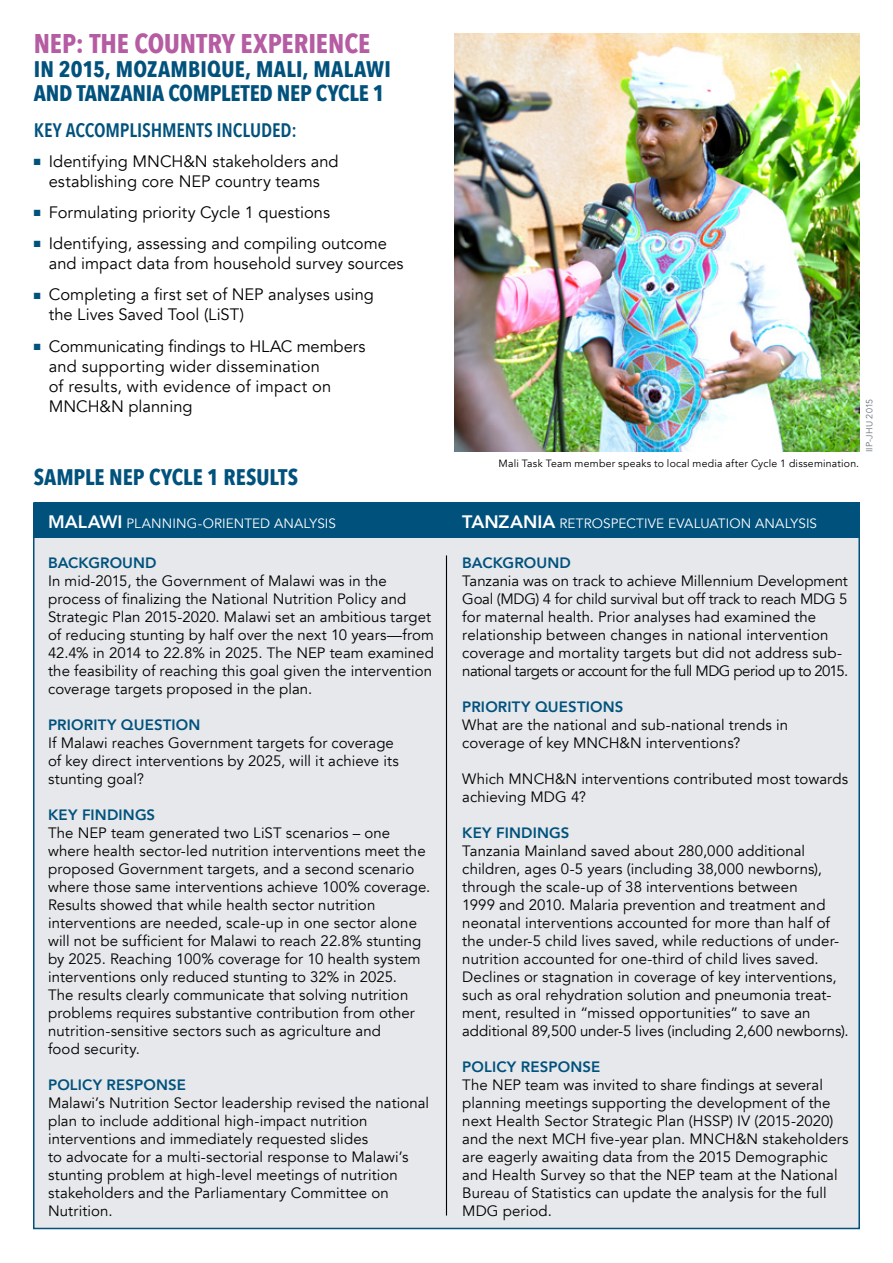
<style>
.page{position:relative;width:893px;height:1263px;background:#fff}
.page>*{position:absolute;margin:0;border:0;box-sizing:border-box;transform-origin:0 0}
.t1{font:700 27px "Avenir Next Condensed";color:#b55ca3}
.t2{font:700 22.5px/24px "Avenir Next Condensed";color:#00527d}
.t3{font:600 19.5px "Avenir Next Condensed";letter-spacing:-.005em;color:#00527d}
.t4{font:16.5px/20.2px "Avenir";color:#000}
.t5{font:15px/18px "Avenir";letter-spacing:.005em;color:#000}
.t6{font:800 15px "Avenir";letter-spacing:.01em;color:#00527d}
.t7{font:13.5px "Avenir";letter-spacing:.005em;color:#fff}
.t8{font:10.5px "Avenir";letter-spacing:.02em;color:#000}
.t9{font:9px "Avenir";letter-spacing:.02em;color:#67717e}
.s1{color:#00527d}
.s2{font-weight:800;font-size:18px}
</style>
<div class="page">
<div style="left:33px;top:502px;width:827px;height:728px;background:#e7e8eb"></div>
<hr style="left:446px;top:555px;width:1px;height:660px;background:#000">
<div style="left:34px;top:502px;width:825px;height:36px;background:#00527d"></div>
<img style="left:454px;top:34px;width:405px;height:418px">
<h1 class="t1" style="left:34px;top:26px;width:338px">NEP: THE COUNTRY EXPERIENCE</h1>
<h2 class="t2" style="left:34px;top:56px;width:359px">IN 2015, MOZAMBIQUE, MALI, MALAWI<br>AND TANZANIA COMPLETED NEP CYCLE 1</h2>
<h3 class="t3" style="left:34px;top:113px;width:265px">KEY ACCOMPLISHMENTS INCLUDED:</h3>
<p class="t4" style="left:34px;top:151px;width:306px;text-align:center"><span class="s1">■</span> Identifying MNCH&amp;N stakeholders and establishing core NEP country teams</p>
<p class="t4" style="left:34px;top:202px;width:298px"><span class="s1">■</span> Formulating priority Cycle 1 questions</p>
<p class="t4" style="left:49px;top:233px;width:356px;text-indent:-15px"><span class="s1">■</span> Identifying, assessing and compiling outcome and impact data from household survey sources</p>
<p class="t4" style="left:49px;top:285px;width:327px;text-indent:-15px"><span class="s1">■</span> Completing a first set of NEP analyses using the Lives Saved Tool (LiST)</p>
<p class="t4" style="left:49px;top:336px;width:318px;text-indent:-15px"><span class="s1">■</span> Communicating findings to HLAC members and supporting wider dissemination<br>of results, with evidence of impact on MNCH&amp;N planning</p>
<h2 class="t2" style="left:34px;top:465px;width:266px">SAMPLE NEP CYCLE 1 RESULTS</h2>
<p class="t7" style="left:48px;top:515px;width:289px"><span class="s2">MALAWI</span> PLANNING-ORIENTED ANALYSIS</p>
<p class="t6" style="left:48px;top:551px;width:110px">BACKGROUND</p>
<p class="t5" style="left:48px;top:572px;width:387px">In mid-2015, the Government of Malawi was in the process of finalizing the National Nutrition Policy and Strategic Plan 2015-2020. Malawi set an ambitious target of reducing stunting by half over the next 10 years—from 42.4% in 2014 to 22.8% in 2025. The NEP team examined the feasibility of reaching this goal given the intervention coverage targets proposed in the plan.</p>
<p class="t6" style="left:48px;top:713px;width:154px">PRIORITY QUESTION</p>
<p class="t5" style="left:48px;top:734px;width:352px">If Malawi reaches Government targets for coverage of key direct interventions by 2025, will it achieve its stunting goal?</p>
<p class="t6" style="left:48px;top:803px;width:109px">KEY FINDINGS</p>
<p class="t5" style="left:48px;top:824px;width:384px">The NEP team generated two LiST scenarios – one where health sector-led nutrition interventions meet the proposed Government targets, and a second scenario where those same interventions achieve 100% coverage.<br>Results showed that while health sector nutrition interventions are needed, scale-up in one sector alone will not be sufficient for Malawi to reach 22.8% stunting by 2025. Reaching 100% coverage for 10 health system interventions only reduced stunting to 32% in 2025.<br>The results clearly communicate that solving nutrition problems requires substantive contribution from other nutrition-sensitive sectors such as agriculture and<br>food security.</p>
<p class="t6" style="left:48px;top:1073px;width:139px">POLICY RESPONSE</p>
<p class="t5" style="left:48px;top:1094px;width:383px">Malawi’s Nutrition Sector leadership revised the national plan to include additional high-impact nutrition interventions and immediately requested slides<br>to advocate for a multi-sectorial response to Malawi’s stunting problem at high-level meetings of nutrition stakeholders and the Parliamentary Committee on Nutrition.</p>
<p class="t9" style="left:864px;top:452px;width:55px;rotate:-90deg">IIP-JHU 2015</p>
<p class="t8" style="left:499px;top:457px;width:362px">Mali Task Team member speaks to local media after Cycle 1 dissemination.</p>
<p class="t7" style="left:462px;top:515px;width:356px"><span class="s2">TANZANIA</span> RETROSPECTIVE EVALUATION ANALYSIS</p>
<p class="t6" style="left:462px;top:551px;width:110px">BACKGROUND</p>
<p class="t5" style="left:462px;top:572px;width:387px">Tanzania was on track to achieve Millennium Development Goal (MDG) 4 for child survival but off track to reach MDG 5 for maternal health. Prior analyses had examined the relationship between changes in national intervention coverage and mortality targets but did not address sub&shy;national targets or account for the full MDG period up to 2015.</p>
<p class="t6" style="left:462px;top:695px;width:163px">PRIORITY QUESTIONS</p>
<p class="t5" style="left:462px;top:716px;width:327px">What are the national and sub-national trends in coverage of key MNCH&amp;N interventions?</p>
<p class="t5" style="left:462px;top:770px;width:387px">Which MNCH&amp;N interventions contributed most towards achieving MDG 4?</p>
<p class="t6" style="left:462px;top:821px;width:109px">KEY FINDINGS</p>
<p class="t5" style="left:462px;top:842px;width:388px">Tanzania Mainland saved about 280,000 additional children, ages 0-5 years (including 38,000 newborns), through the scale-up of 38 interventions between<br>1999 and 2010. Malaria prevention and treatment and neonatal interventions accounted for more than half of the under-5 child lives saved, while reductions of under&shy;nutrition accounted for one-third of child lives saved.<br>Declines or stagnation in coverage of key interventions, such as oral rehydration solution and pneumonia treat&shy;ment, resulted in “missed opportunities” to save an additional 89,500 under-5 lives (including 2,600 newborns).</p>
<p class="t6" style="left:462px;top:1055px;width:139px">POLICY RESPONSE</p>
<p class="t5" style="left:462px;top:1076px;width:388px">The NEP team was invited to share findings at several planning meetings supporting the development of the next Health Sector Strategic Plan (HSSP) IV (2015-2020) and the next MCH five-year plan. MNCH&amp;N stakeholders are eagerly awaiting data from the 2015 Demographic and Health Survey so that the NEP team at the National Bureau of Statistics can update the analysis for the full MDG period.</p>
</div>
